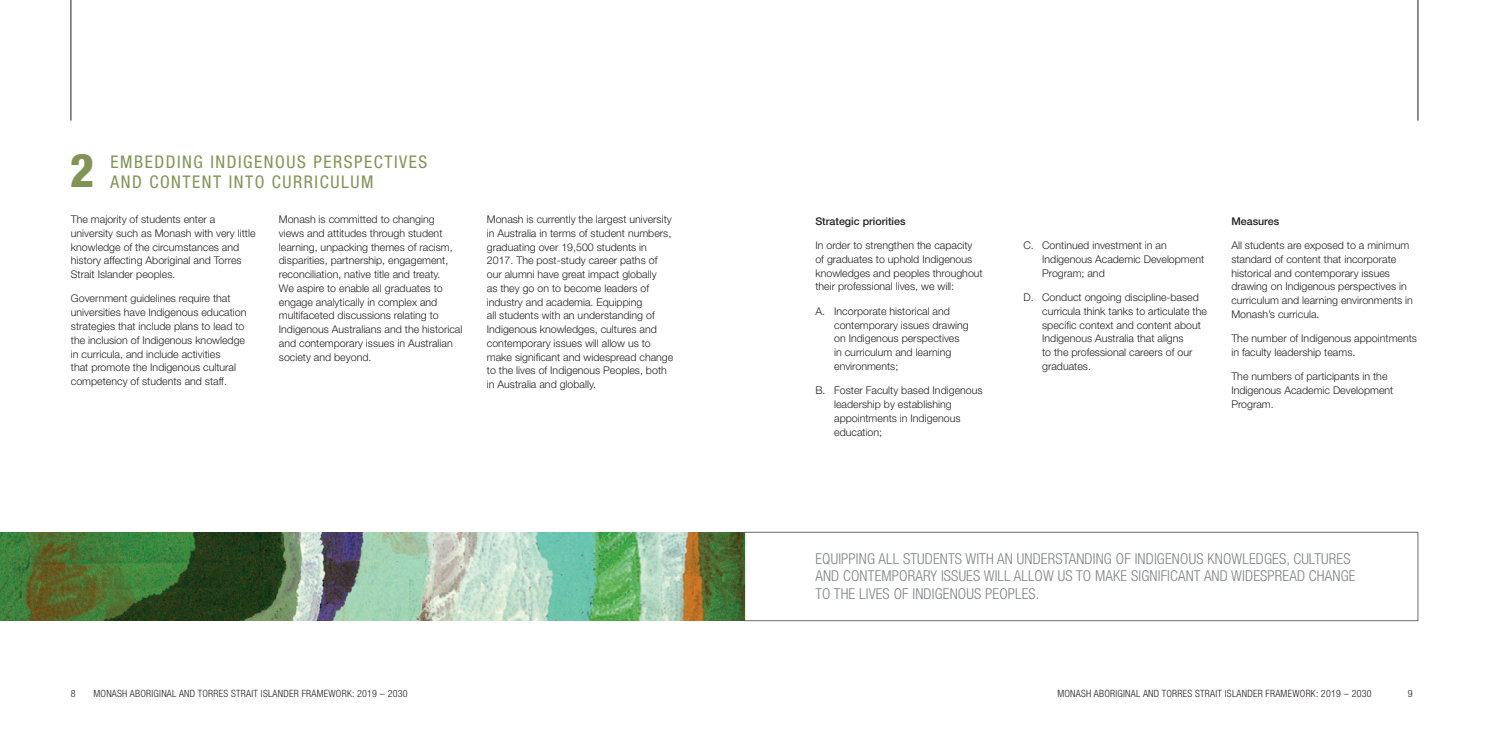
<style>
.page{position:relative;width:1489px;height:745px;background:#fff}
.page>*{position:absolute;margin:0;border:0;box-sizing:border-box;transform-origin:0 0}
.t1{font:800 condensed 46.5px "Helvetica Neue";color:#819456}
.t2{font:condensed 17.5px/20px "Helvetica Neue";letter-spacing:.09em;color:#819456}
.t3{font:300 condensed 15px/17.5px "Helvetica Neue";letter-spacing:.01em;color:#808285}
.t4{font:300 10.62px/13.8px "Helvetica Neue";color:#231f20}
.t5{font:500 10.62px "Helvetica Neue";color:#231f20}
.t6{font:300 condensed 10px "Helvetica Neue";letter-spacing:.025em;color:#231f20}
</style>
<div class="page">
<hr style="left:71px;top:0;width:1px;height:120px;background:#231f20">
<hr style="left:1417px;top:0;width:1px;height:120px;background:#231f20">
<div style="left:744px;top:531px;width:673px;height:89px;border:1px solid #6c6d70"></div>
<img style="left:0;top:532px;width:744px;height:88px">
<h1 class="t1" style="left:70px;top:142px;width:26px">2</h1>
<h2 class="t2" style="left:111px;top:151px;width:318px">EMBEDDING INDIGENOUS PERSPECTIVES<br>AND CONTENT INTO CURRICULUM</h2>
<p class="t4" style="left:71px;top:212px;width:186px">The majority of students enter a university such as Monash with very little knowledge of the circumstances and history affecting Aboriginal and Torres Strait Islander peoples.</p>
<p class="t4" style="left:71px;top:291px;width:177px">Government guidelines require that universities have Indigenous education strategies that include plans to lead to the inclusion of Indigenous knowledge in curricula, and include activities<br>that promote the Indigenous cultural competency of students and staff.</p>
<p class="t4" style="left:279px;top:212px;width:185px">Monash is committed to changing views and attitudes through student learning, unpacking themes of racism, disparities, partnership, engagement, reconciliation, native title and treaty.<br>We aspire to enable all graduates to engage analytically in complex and multifaceted discussions relating to Indigenous Australians and the historical and contemporary issues in Australian society and beyond.</p>
<p class="t4" style="left:487px;top:212px;width:188px">Monash is currently the largest university in Australia in terms of student numbers, graduating over 19,500 students in 2017. The post-study career paths of our alumni have great impact globally<br>as they go on to become leaders of industry and academia. Equipping<br>all students with an understanding of Indigenous knowledges, cultures and contemporary issues will allow us to make significant and widespread change to the lives of Indigenous Peoples, both in Australia and globally.</p>
<p class="t5" style="left:815px;top:214px;width:92px">Strategic priorities</p>
<p class="t4" style="left:815px;top:238px;width:169px">In order to strengthen the capacity of graduates to uphold Indigenous knowledges and peoples throughout their professional lives, we will:</p>
<p class="t4" style="left:834px;top:304px;width:136px;text-indent:-19px">A. Incorporate historical and contemporary issues drawing on Indigenous perspectives in curriculum and learning environments;</p>
<p class="t4" style="left:834px;top:383px;width:150px;text-indent:-19px">B. Foster Faculty based Indigenous leadership by establishing appointments in Indigenous education;</p>
<p class="t4" style="left:1042px;top:238px;width:163px;text-indent:-19px">C. Continued investment in an<br>Indigenous Academic Development<br>Program; and</p>
<p class="t4" style="left:1042px;top:290px;width:166px;text-indent:-19px">D. Conduct ongoing discipline-based curricula think tanks to articulate the specific context and content about<br>Indigenous Australia that aligns<br>to the professional careers of our graduates.</p>
<p class="t5" style="left:1231px;top:214px;width:49px">Measures</p>
<p class="t4" style="left:1231px;top:238px;width:183px">All students are exposed to a minimum standard of content that incorporate historical and contemporary issues drawing on Indigenous perspectives in curriculum and learning environments in Monash’s curricula.</p>
<p class="t4" style="left:1231px;top:331px;width:187px">The number of Indigenous appointments in faculty leadership teams.</p>
<p class="t4" style="left:1231px;top:369px;width:163px">The numbers of participants in the<br>Indigenous Academic Development<br>Program.</p>
<h3 class="t3" style="left:815px;top:549px;width:541px">EQUIPPING ALL STUDENTS WITH AN UNDERSTANDING OF INDIGENOUS KNOWLEDGES, CULTURES<br>AND CONTEMPORARY ISSUES WILL ALLOW US TO MAKE SIGNIFICANT AND WIDESPREAD CHANGE<br>TO THE LIVES OF INDIGENOUS PEOPLES.</h3>
<p class="t6" style="left:71px;top:687px;width:6px">8</p>
<p class="t6" style="left:93px;top:687px;width:316px">MONASH ABORIGINAL AND TORRES STRAIT ISLANDER FRAMEWORK: 2019 – 2030</p>
<p class="t6" style="left:1057px;top:687px;width:316px">MONASH ABORIGINAL AND TORRES STRAIT ISLANDER FRAMEWORK: 2019 – 2030</p>
<p class="t6" style="left:1407px;top:687px;width:6px">9</p>
</div>
